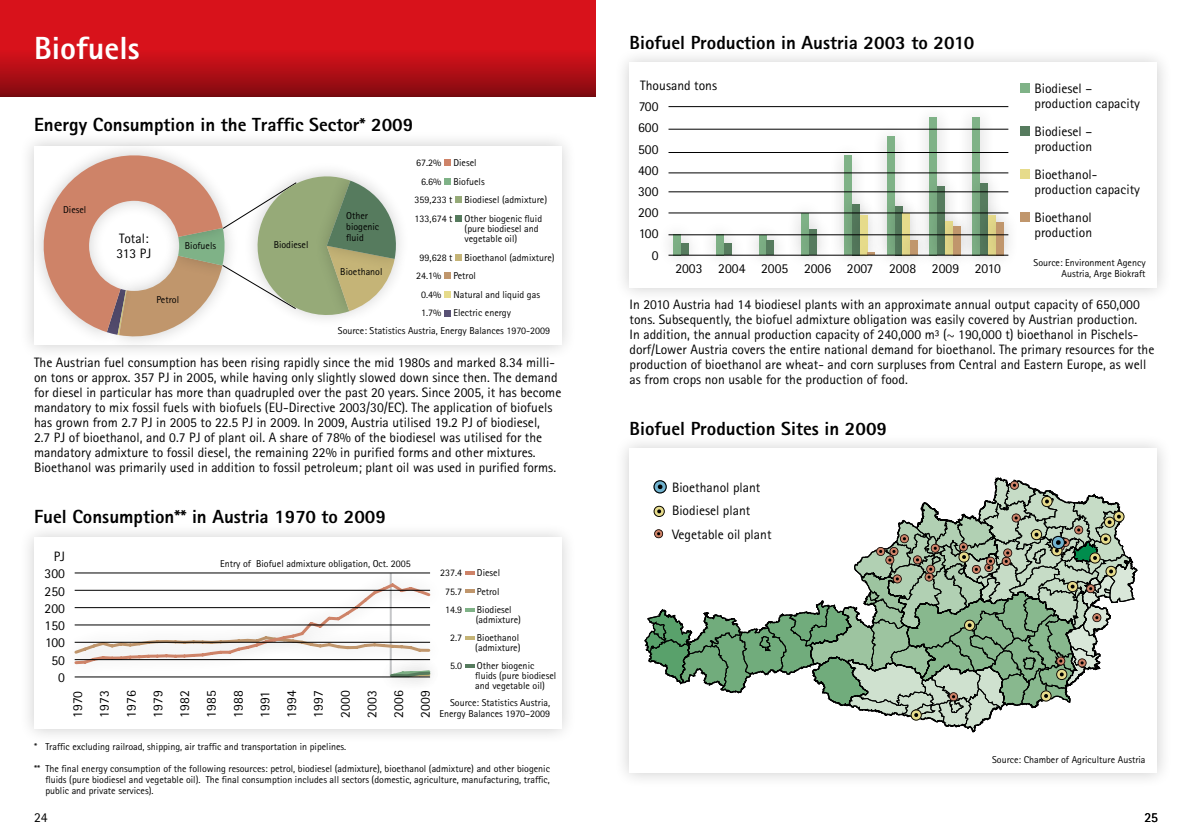
<style>
.page{position:relative;width:1191px;height:840px;background:#fff}
.page>*{position:absolute;margin:0;border:0;box-sizing:border-box;transform-origin:0 0}
.t1{font:800 32px "Rotis Sans Serif";color:#fff}
.t2{font:800 19px "Rotis Sans Serif";color:#000}
.t3{font:13.6px/15px "Rotis Sans Serif";color:#000}
.t4{font:10px/11px "Rotis Sans Serif";color:#000}
</style>
<div class="page">
<div style="left:18px;top:129px;width:558px;height:230px;background:#000;opacity:.2"></div>
<div style="left:34px;top:146px;width:527px;height:198px;background:#fff"></div>
<div style="left:613px;top:46px;width:558px;height:256px;background:#000;opacity:.2"></div>
<div style="left:629px;top:62px;width:528px;height:226px;background:#fff"></div>
<div style="left:0;top:0;width:595px;height:96px;background:#d8121b"></div>
<div style="left:0;top:49px;width:595px;height:47px;background:linear-gradient(to bottom,#da121b,#820a10)"></div>
<div style="left:444px;top:159px;width:7px;height:7px;background:#ce8368"></div>
<div style="left:444px;top:178px;width:7px;height:6px;background:#7fb287"></div>
<div style="left:455px;top:196px;width:7px;height:7px;background:#96aa78"></div>
<div style="left:455px;top:215px;width:7px;height:7px;background:#567b5e"></div>
<div style="left:455px;top:253px;width:7px;height:7px;background:#c5b477"></div>
<div style="left:444px;top:272px;width:7px;height:7px;background:#c0966c"></div>
<div style="left:444px;top:291px;width:7px;height:6px;background:#e6db8b"></div>
<div style="left:444px;top:309px;width:7px;height:7px;background:#585074"></div>
<div style="left:1020px;top:83px;width:10px;height:10px;background:#7fb287"></div>
<div style="left:1020px;top:126px;width:10px;height:10px;background:#567b5e"></div>
<div style="left:1020px;top:169px;width:10px;height:10px;background:#e6db8b"></div>
<div style="left:1020px;top:212px;width:10px;height:10px;background:#c0966c"></div>
<div style="left:657px;top:101px;width:337px;height:167px;background:#000;opacity:.2"></div>
<div style="left:844px;top:156px;width:8px;height:99px;background:#7fb287"></div>
<div style="left:887px;top:136px;width:7px;height:119px;background:#7fb287"></div>
<div style="left:929px;top:117px;width:8px;height:138px;background:#7fb287"></div>
<div style="left:972px;top:117px;width:8px;height:138px;background:#7fb287"></div>
<div style="left:665px;top:167px;width:337px;height:102px;background:#000;opacity:.2"></div>
<div style="left:681px;top:243px;width:7px;height:12px;background:#567b5e"></div>
<div style="left:723px;top:243px;width:8px;height:12px;background:#567b5e"></div>
<div style="left:766px;top:240px;width:8px;height:15px;background:#567b5e"></div>
<div style="left:809px;top:229px;width:8px;height:26px;background:#567b5e"></div>
<div style="left:937px;top:186px;width:8px;height:69px;background:#567b5e"></div>
<div style="left:980px;top:183px;width:7px;height:72px;background:#567b5e"></div>
<div style="left:843px;top:196px;width:167px;height:72px;background:#000;opacity:.2"></div>
<div style="left:851px;top:205px;width:165px;height:64px;background:#000;opacity:.2"></div>
<svg style="left:867px;top:252px;width:8px;height:3px"></svg>
<div style="left:910px;top:240px;width:8px;height:15px;background:#c0966c"></div>
<div style="left:953px;top:226px;width:7px;height:29px;background:#c0966c"></div>
<div style="left:995px;top:222px;width:8px;height:33px;background:#c0966c"></div>
<hr style="left:668px;top:106px;width:340px;height:1px;background:#000">
<hr style="left:668px;top:129px;width:340px;height:1px;background:#000">
<hr style="left:668px;top:255px;width:340px;height:1px;background:#000">
<hr style="left:668px;top:234px;width:340px;height:1px;background:#000">
<hr style="left:668px;top:212px;width:340px;height:1px;background:#000">
<hr style="left:668px;top:191px;width:340px;height:1px;background:#000">
<hr style="left:668px;top:172px;width:340px;height:1px;background:#000">
<hr style="left:668px;top:152px;width:340px;height:1px;background:#000">
<div style="left:103px;top:239px;width:132px;height:110px;background:#e9e9e9"></div>
<div style="left:27px;top:139px;width:209px;height:206px;background:#000;opacity:.2"></div>
<svg style="left:33px;top:136px;width:400px;height:207px"></svg>
<div style="left:18px;top:521px;width:558px;height:222px;background:#000;opacity:.2"></div>
<div style="left:34px;top:537px;width:527px;height:191px;background:#fff"></div>
<svg style="left:465px;top:571px;width:9px;height:3px"></svg>
<svg style="left:465px;top:589px;width:9px;height:3px"></svg>
<svg style="left:465px;top:608px;width:9px;height:3px"></svg>
<svg style="left:465px;top:636px;width:9px;height:3px"></svg>
<svg style="left:465px;top:664px;width:9px;height:3px"></svg>
<svg style="left:74px;top:580px;width:357px;height:98px"></svg>
<hr style="left:75px;top:572px;width:355px;height:1px;background:#000">
<hr style="left:75px;top:589px;width:355px;height:1px;background:#000">
<hr style="left:75px;top:607px;width:355px;height:1px;background:#000">
<hr style="left:75px;top:624px;width:355px;height:1px;background:#000">
<hr style="left:75px;top:641px;width:355px;height:1px;background:#000">
<hr style="left:75px;top:659px;width:355px;height:1px;background:#000">
<hr style="left:75px;top:676px;width:355px;height:1px;background:#000">
<div style="left:613px;top:431px;width:558px;height:356px;background:#000;opacity:.2"></div>
<div style="left:629px;top:448px;width:528px;height:324px;background:#fff"></div>
<svg style="left:645px;top:478px;width:492px;height:253px"></svg>
<h1 class="t1" style="left:34px;top:28px;width:107px">Biofuels</h1>
<h2 class="t2" style="left:34px;top:112px;width:381px">Energy Consumption in the Traffic Sector* 2009</h2>
<p class="t4" style="left:63px;top:204px;width:25px">Diesel</p>
<p class="t3" style="left:116px;top:230px;width:36px">Total:<br>313 PJ</p>
<p class="t4" style="left:185px;top:239px;width:33px">Biofuels</p>
<p class="t4" style="left:156px;top:293px;width:24px">Petrol</p>
<p class="t4" style="left:274px;top:239px;width:36px">Biodiesel</p>
<p class="t4" style="left:346px;top:210px;width:34px">Other biogenic fluid</p>
<p class="t4" style="left:340px;top:265px;width:44px">Bioethanol</p>
<p class="t4" style="left:416px;top:157px;width:62px">67.2% Diesel</p>
<p class="t4" style="left:421px;top:176px;width:65px">6.6% Biofuels</p>
<p class="t4" style="left:414px;top:194px;width:134px">359,233 t Biodiesel (admixture)</p>
<p class="t4" style="left:414px;top:213px;width:129px">133,674 t Other biogenic fluid</p>
<p class="t4" style="left:464px;top:223px;width:76px;line-height:10px">(pure biodiesel and vegetable oil)</p>
<p class="t4" style="left:419px;top:251px;width:136px">99,628 t Bioethanol (admixture)</p>
<p class="t4" style="left:416px;top:270px;width:61px">24.1% Petrol</p>
<p class="t4" style="left:421px;top:289px;width:120px">0.4% Natural and liquid gas</p>
<p class="t4" style="left:421px;top:307px;width:91px">1.7% Electric energy</p>
<p class="t4" style="left:338px;top:325px;width:214px">Source: Statistics Austria, Energy Balances 1970-2009</p>
<p class="t3" style="left:34px;top:355px;width:529px">The Austrian fuel consumption has been rising rapidly since the mid 1980s and marked 8.34 milli&shy;on tons or approx. 357 PJ in 2005, while having only slightly slowed down since then. The demand for diesel in particular has more than quadrupled over the past 20 years. Since 2005, it has become mandatory to mix fossil fuels with biofuels (EU-Directive 2003/30/EC). The application of biofuels has grown from 2.7 PJ in 2005 to 22.5 PJ in 2009. In 2009, Austria utilised 19.2 PJ of biodiesel,<br>2.7 PJ of bioethanol, and 0.7 PJ of plant oil. A share of 78% of the biodiesel was utilised for the mandatory admixture to fossil diesel, the remaining 22% in purified forms and other mixtures.<br>Bioethanol was primarily used in addition to fossil petroleum; plant oil was used in purified forms.</p>
<h2 class="t2" style="left:34px;top:504px;width:353px">Fuel Consumption** in Austria 1970 to 2009</h2>
<p class="t3" style="left:45px;top:547px;width:22px;line-height:17.2px;text-align:right">PJ<br>300<br>250<br>200<br>150<br>100<br>50<br>0</p>
<p class="t4" style="left:220px;top:557px;width:192px">Entry of Biofuel admixture obligation, Oct. 2005</p>
<p class="t3" style="left:64px;top:717px;width:29px;line-height:26.8px;text-align:justify;rotate:-90deg">1970<br>1973<br>1976<br>1979<br>1982<br>1985<br>1988<br>1991<br>1994<br>1997<br>2000<br>2003<br>2006<br>2009</p>
<p class="t4" style="left:440px;top:567px;width:24px">237.4</p>
<p class="t4" style="left:477px;top:567px;width:25px">Diesel</p>
<p class="t4" style="left:445px;top:585px;width:19px">75.7</p>
<p class="t4" style="left:477px;top:585px;width:24px">Petrol</p>
<p class="t4" style="left:445px;top:603px;width:19px">14.9</p>
<p class="t4" style="left:476px;top:604px;width:47px;line-height:10px">Biodiesel (admixture)</p>
<p class="t4" style="left:450px;top:632px;width:14px">2.7</p>
<p class="t4" style="left:475px;top:632px;width:47px;line-height:10px">Bioethanol (admixture)</p>
<p class="t4" style="left:450px;top:660px;width:14px">5.0</p>
<p class="t4" style="left:475px;top:660px;width:82px;line-height:10px">Other biogenic fluids (pure biodiesel and vegetable oil)</p>
<p class="t4" style="left:439px;top:696px;width:112px;text-align:right">Source: Statistics Austria,<br>Energy Balances 1970–2009</p>
<p class="t4" style="left:34px;top:740px;width:314px">* Traffic excluding railroad, shipping, air traffic and transportation in pipelines.</p>
<p class="t4" style="left:45px;top:762px;width:506px;text-align:justify;text-indent:-11px">** The final energy consumption of the following resources: petrol, biodiesel (admixture), bioethanol (admixture) and other biogenic fluids (pure biodiesel and vegetable oil). The final consumption includes all sectors (domestic, agriculture, manufacturing, traffic, public and private services).</p>
<p class="t3" style="left:34px;top:809px;width:15px">24</p>
<h2 class="t2" style="left:629px;top:30px;width:346px">Biofuel Production in Austria 2003 to 2010</h2>
<p class="t3" style="left:640px;top:78px;width:78px">Thousand tons</p>
<p class="t3" style="left:638px;top:96px;width:22px;line-height:21.2px;text-align:right">700<br>600<br>500<br>400<br>300<br>200<br>100<br>0</p>
<p class="t3" style="left:675px;top:260px;width:327px">2003 2004 2005 2006 2007 2008 2009 2010</p>
<p class="t3" style="left:1034px;top:80px;width:107px">Biodiesel – production capacity</p>
<p class="t3" style="left:1034px;top:123px;width:59px">Biodiesel – production</p>
<p class="t3" style="left:1034px;top:166px;width:107px">Bioethanol&shy;production capacity</p>
<p class="t3" style="left:1034px;top:210px;width:59px">Bioethanol production</p>
<p class="t4" style="left:1033px;top:257px;width:114px;text-align:right">Source: Environment Agency<br>Austria, Arge Biokraft</p>
<p class="t3" style="left:629px;top:297px;width:526px">In 2010 Austria had 14 biodiesel plants with an approximate annual output capacity of 650,000 tons. Subsequently, the biofuel admixture obligation was easily covered by Austrian production.<br>In addition, the annual production capacity of 240,000 m³ (~ 190,000 t) bioethanol in Pischels&shy;dorf/Lower Austria covers the entire national demand for bioethanol. The primary resources for the production of bioethanol are wheat- and corn surpluses from Central and Eastern Europe, as well as from crops non usable for the production of food.</p>
<h2 class="t2" style="left:629px;top:416px;width:259px">Biofuel Production Sites in 2009</h2>
<p class="t3" style="left:672px;top:475px;width:101px;line-height:23.6px">Bioethanol plant<br>Biodiesel plant<br>Vegetable oil plant</p>
<p class="t4" style="left:992px;top:753px;width:155px">Source: Chamber of Agriculture Austria</p>
<p class="t3" style="left:1144px;top:809px;width:15px">25</p>
</div>
